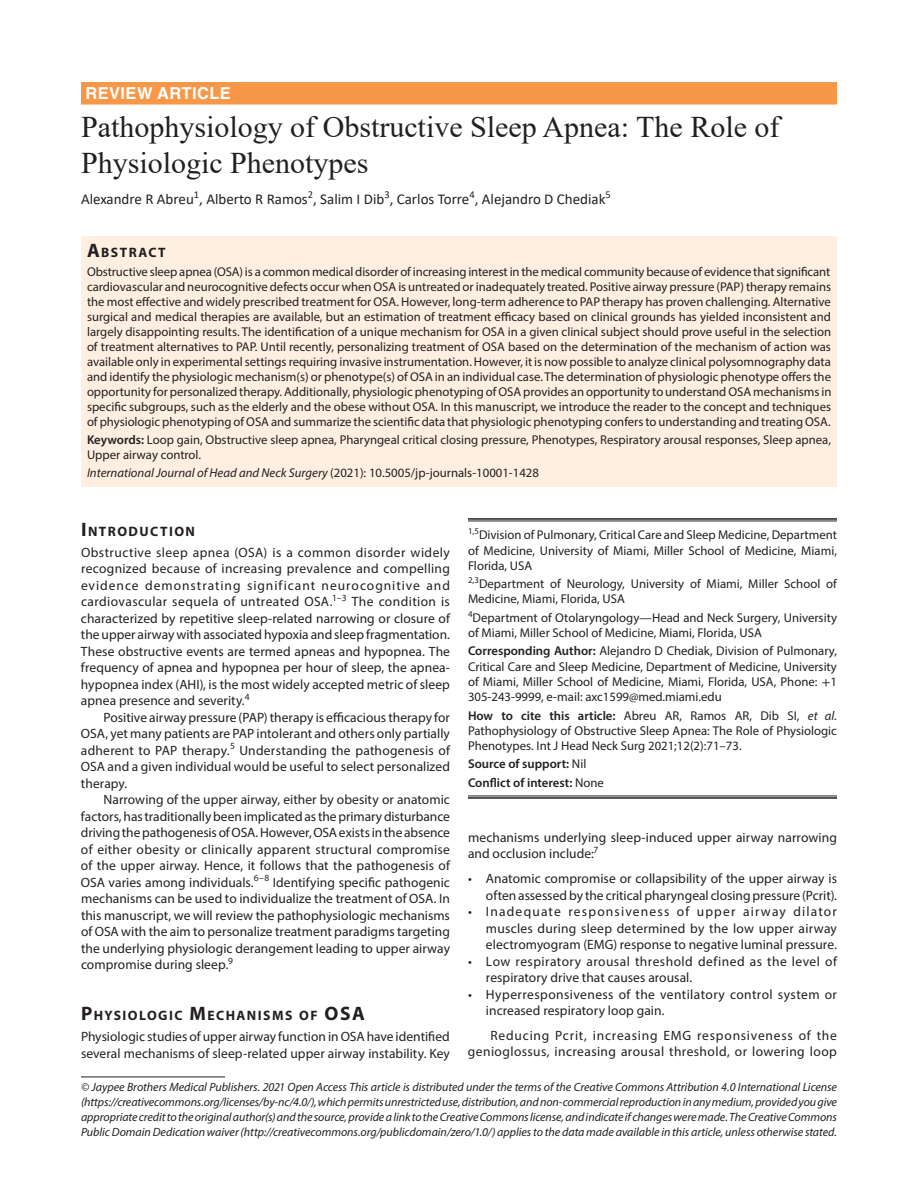
<style>
.page{position:relative;width:918px;height:1188px;background:#fff}
.page>*{position:absolute;margin:0;border:0;box-sizing:border-box;transform-origin:0 0}
.t1{font:30px/36px "Times New Roman";color:#231f20}
.t2{font:700 16.5px "Helvetica LT Std";letter-spacing:.025em;color:#fff}
.t3{font:15px "Calibri";color:#231f20}
.t4{font:700 13.65px "Myriad Pro";letter-spacing:.105em;color:#231f20}
.t5{font:13.5px/16.5px "Myriad Pro";letter-spacing:.005em;color:#231f20;text-align:justify}
.t6{font:13.5px/16.5px "Myriad Pro";letter-spacing:.035em;color:#231f20;text-align:right}
.t7{font:13.5px/16.5px "Myriad Pro";letter-spacing:.03em;color:#231f20}
.t8{font:13.5px/16.5px "Myriad Pro";letter-spacing:.025em;color:#231f20}
.t9{font:12.75px/15px "Myriad Pro";color:#231f20;text-align:justify}
.t10{font:italic 12.75px "Myriad Pro";color:#231f20}
.t11{font:600 12.75px/18.3px "Myriad Pro";color:#231f20}
.t12{font:italic 12px/15px "Myriad Pro";letter-spacing:-.005em;color:#231f20;text-align:justify}
.s1{font-size:19.5px}
.s2{font-weight:600}
.s3{font-style:normal}
.s4{font-family:"STIX"}
.s5{font-style:italic}
.s6{font-weight:400}
</style>
<div class="page">
<div style="left:81px;top:82px;width:756px;height:23px;background:#f79747"></div>
<div style="left:81px;top:236px;width:756px;height:26px;background:#feefe1"></div>
<div style="left:81px;top:261px;width:756px;height:174px;background:#feefe1"></div>
<div style="left:81px;top:429px;width:756px;height:39px;background:#feefe1"></div>
<div style="left:81px;top:462px;width:756px;height:24px;background:#feefe1"></div>
<hr style="left:468px;top:518px;width:369px;height:2px;background:#231f20">
<hr style="left:468px;top:521px;width:369px;height:1px;background:#231f20">
<hr style="left:468px;top:796px;width:369px;height:1px;background:#231f20">
<hr style="left:468px;top:797px;width:369px;height:2px;background:#231f20">
<hr style="left:81px;top:1077px;width:144px;height:1px;background:#231f20">
<p class="t2" style="left:86px;top:83px;width:147px">REVIEW ARTICLE</p>
<h1 class="t1" style="left:81px;top:108px;width:700px">Pathophysiology of Obstructive Sleep Apnea: The Role of<br>Physiologic Phenotypes</h1>
<p class="t3" style="left:81px;top:189px;width:531px">Alexandre R Abreu<sup>1</sup>, Alberto R Ramos<sup>2</sup>, Salim I Dib<sup>3</sup>, Carlos Torre<sup>4</sup>, Alejandro D Chediak<sup>5</sup></p>
<p class="t4" style="left:87px;top:243px;width:80px"><span class="s1">A</span>BSTRACT</p>
<p class="t9" style="left:87px;top:264px;width:746px">Obstructive sleep apnea (OSA) is a common medical disorder of increasing interest in the medical community because of evidence that significant cardiovascular and neurocognitive defects occur when OSA is untreated or inadequately treated. Positive airway pressure (PAP) therapy remains the most effective and widely prescribed treatment for OSA. However, long-term adherence to PAP therapy has proven challenging. Alternative surgical and medical therapies are available, but an estimation of treatment efficacy based on clinical grounds has yielded inconsistent and largely disappointing results. The identification of a unique mechanism for OSA in a given clinical subject should prove useful in the selection of treatment alternatives to PAP. Until recently, personalizing treatment of OSA based on the determination of the mechanism of action was available only in experimental settings requiring invasive instrumentation. However, it is now possible to analyze clinical polysomnography data and identify the physiologic mechanism(s) or phenotype(s) of OSA in an individual case. The determination of physiologic phenotype offers the opportunity for personalized therapy. Additionally, physiologic phenotyping of OSA provides an opportunity to understand OSA mechanisms in specific subgroups, such as the elderly and the obese without OSA. In this manuscript, we introduce the reader to the concept and techniques of physiologic phenotyping of OSA and summarize the scientific data that physiologic phenotyping confers to understanding and treating OSA.</p>
<p class="t9" style="left:87px;top:432px;width:746px"><span class="s2">Keywords:</span> Loop gain, Obstructive sleep apnea, Pharyngeal critical closing pressure, Phenotypes, Respiratory arousal responses, Sleep apnea,<br>Upper airway control.</p>
<p class="t10" style="left:87px;top:465px;width:454px">International Journal of Head and Neck Surgery <span class="s3">(2021): 10.5005/jp-journals-10001-1428</span></p>
<p class="t4" style="left:81px;top:522px;width:116px"><span class="s1">I</span>NTRODUCTION</p>
<p class="t5" style="left:81px;top:544px;width:371px">Obstructive sleep apnea (OSA) is a common disorder widely recognized because of increasing prevalence and compelling evidence demonstrating significant neurocognitive and cardiovascular sequela of untreated OSA.<sup>1–3</sup> The condition is characterized by repetitive sleep-related narrowing or closure of the upper airway with associated hypoxia and sleep fragmentation.<br>These obstructive events are termed apneas and hypopnea. The frequency of apnea and hypopnea per hour of sleep, the apnea&shy;hypopnea index (AHI), is the most widely accepted metric of sleep apnea presence and severity.<sup>4</sup></p>
<p class="t5" style="left:81px;top:709px;width:371px;text-indent:23px">Positive airway pressure (PAP) therapy is efficacious therapy for OSA, yet many patients are PAP intolerant and others only partially adherent to PAP therapy.<sup>5</sup> Understanding the pathogenesis of OSA and a given individual would be useful to select personalized therapy.</p>
<p class="t5" style="left:81px;top:791px;width:371px;text-indent:23px">Narrowing of the upper airway, either by obesity or anatomic factors, has traditionally been implicated as the primary disturbance driving the pathogenesis of OSA. However, OSA exists in the absence of either obesity or clinically apparent structural compromise of the upper airway. Hence, it follows that the pathogenesis of OSA varies among individuals.<sup>6–8</sup> Identifying specific pathogenic mechanisms can be used to individualize the treatment of OSA. In this manuscript, we will review the pathophysiologic mechanisms of OSA with the aim to personalize treatment paradigms targeting the underlying physiologic derangement leading to upper airway compromise during sleep.<sup>9</sup></p>
<p class="t4" style="left:81px;top:1007px;width:285px"><span class="s1">P</span>HYSIOLOGIC <span class="s1">M</span>ECHANISMS OF <span class="s1">OSA</span></p>
<p class="t5" style="left:81px;top:1028px;width:370px">Physiologic studies of upper airway function in OSA have identified several mechanisms of sleep-related upper airway instability. Key</p>
<p class="t9" style="left:468px;top:527px;width:371px"><sup>1,5</sup>Division of Pulmonary, Critical Care and Sleep Medicine, Department of Medicine, University of Miami, Miller School of Medicine, Miami, Florida, USA</p>
<p class="t9" style="left:468px;top:576px;width:370px"><sup>2,3</sup>Department of Neurology, University of Miami, Miller School of<br>Medicine, Miami, Florida, USA</p>
<p class="t9" style="left:468px;top:610px;width:371px"><sup>4</sup>Department of Otolaryngology—Head and Neck Surgery, University of Miami, Miller School of Medicine, Miami, Florida, USA</p>
<p class="t9" style="left:468px;top:643px;width:371px"><span class="s2">Corresponding Author:</span> Alejandro D Chediak, Division of Pulmonary, Critical Care and Sleep Medicine, Department of Medicine, University of Miami, Miller School of Medicine, Miami, Florida, USA, Phone: <span class="s4">+</span>1<br>305-243-9999, e-mail: axc1599@med.miami.edu</p>
<p class="t9" style="left:468px;top:707px;width:371px"><span class="s2">How to cite this article:</span> Abreu AR, Ramos AR, Dib SI, <span class="s5">et al.<br></span>Pathophysiology of Obstructive Sleep Apnea: The Role of Physiologic Phenotypes. Int J Head Neck Surg 2021;12(2):71–73.</p>
<p class="t11" style="left:468px;top:755px;width:137px">Source of support: <span class="s6">Nil<br></span>Conflict of interest: <span class="s6">None</span></p>
<p class="t5" style="left:468px;top:829px;width:371px">mechanisms underlying sleep-induced upper airway narrowing and occlusion include:<sup>7</sup></p>
<p class="t5" style="left:468px;top:870px;width:371px;text-align:right">• Anatomic compromise or collapsibility of the upper airway is often assessed by the critical pharyngeal closing pressure (Pcrit).</p>
<p class="t5" style="left:486px;top:903px;width:353px;text-indent:-18px">• Inadequate responsiveness of upper airway dilator muscles during sleep determined by the low upper airway electromyogram (EMG) response to negative luminal pressure.</p>
<p class="t7" style="left:486px;top:953px;width:352px;text-indent:-18px">• Low respiratory arousal threshold defined as the level of respiratory drive that causes arousal.</p>
<p class="t8" style="left:486px;top:986px;width:352px;text-indent:-18px">• Hyperresponsiveness of the ventilatory control system or increased respiratory loop gain.</p>
<p class="t6" style="left:468px;top:1027px;width:371px">Reducing Pcrit, increasing EMG responsiveness of the genioglossus, increasing arousal threshold, or lowering loop</p>
<p class="t12" style="left:81px;top:1079px;width:758px">© Jaypee Brothers Medical Publishers. 2021 Open Access This article is distributed under the terms of the Creative Commons Attribution 4.0 International License (https://creativecommons.org/licenses/by-nc/4.0/), which permits unrestricted use, distribution, and non-commercial reproduction in any medium, provided you give appropriate credit to the original author(s) and the source, provide a link to the Creative Commons license, and indicate if changes were made. The Creative Commons Public Domain Dedication waiver (http://creativecommons.org/publicdomain/zero/1.0/) applies to the data made available in this article, unless otherwise stated.</p>
</div>
